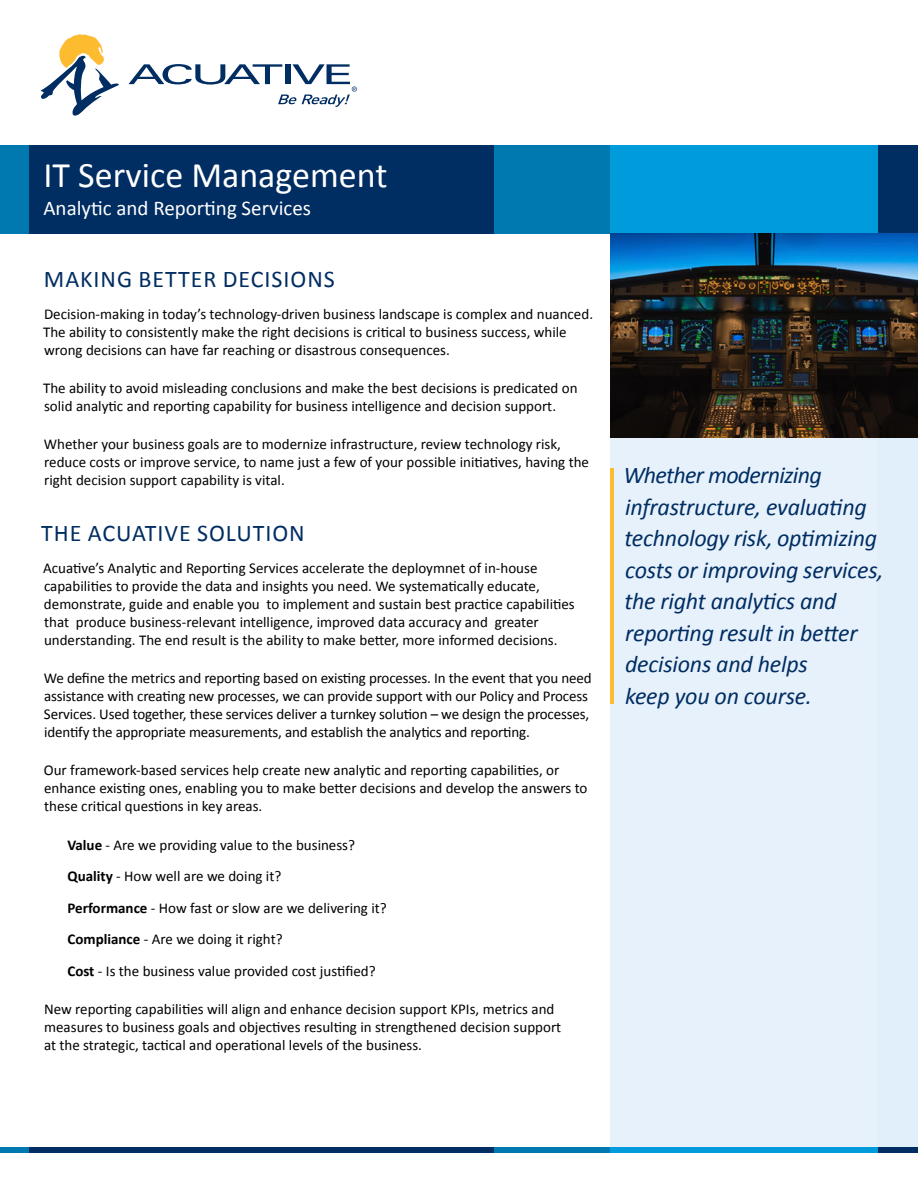
<style>
.page{position:relative;width:918px;height:1188px;background:#fff}
.page>*{position:absolute;margin:0;border:0;box-sizing:border-box;transform-origin:0 0}
.Headline{font:36px "Calibri";color:#fff}
.Pull_Quote{font:italic 24px/31.5px "Calibri";letter-spacing:-.01em;color:#002d62}
.Subheads{font:24px "Calibri";letter-spacing:.04em;color:#002d62}
.Subheads-2{font:21px "Calibri";color:#fff}
.t1{font:15px/18px "Calibri";color:#000}
.s1{font-weight:700}
</style>
<div class="page">
<div style="left:0;top:145px;width:918px;height:89px;background:#002d62"></div>
<div style="left:495px;top:145px;width:369px;height:89px;background:#0079b0"></div>
<div style="left:0;top:145px;width:28px;height:89px;background:#0079b0"></div>
<div style="left:610px;top:145px;width:268px;height:89px;background:#009bdb"></div>
<div style="left:610px;top:234px;width:308px;height:914px;background:#e6f1fb"></div>
<div style="left:878px;top:234px;width:40px;height:914px;background:#e1effa"></div>
<svg style="left:41px;top:34px;width:78px;height:82px"></svg>
<svg style="left:129px;top:64px;width:228px;height:43px"></svg>
<div style="left:0;top:1148px;width:918px;height:5px;background:#002d62"></div>
<div style="left:495px;top:1148px;width:369px;height:5px;background:#0079b0"></div>
<div style="left:0;top:1148px;width:28px;height:5px;background:#0079b0"></div>
<div style="left:610px;top:1148px;width:268px;height:5px;background:#009bdb"></div>
<img style="left:610px;top:233px;width:308px;height:204px">
<hr style="left:610px;top:468px;width:3px;height:236px;background:#fdbb30">
<p class="Headline" style="left:44px;top:153px;width:345px">IT Service Management</p>
<p class="Subheads-2" style="left:44px;top:195px;width:269px">Analytic and Reporting Services</p>
<p class="Subheads" style="left:44px;top:264px;width:292px">MAKING BETTER DECISIONS</p>
<p class="t1" style="left:43px;top:305px;width:552px">Decision-making in today’s technology-driven business landscape is complex and nuanced.<br>The ability to consistently make the right decisions is critical to business success, while wrong decisions can have far reaching or disastrous consequences.</p>
<p class="t1" style="left:43px;top:379px;width:536px">The ability to avoid misleading conclusions and make the best decisions is predicated on solid analytic and reporting capability for business intelligence and decision support.</p>
<p class="t1" style="left:44px;top:435px;width:547px">Whether your business goals are to modernize infrastructure, review technology risk, reduce costs or improve service, to name just a few of your possible initiatives, having the right decision support capability is vital.</p>
<p class="Subheads" style="left:41px;top:518px;width:265px">THE ACUATIVE SOLUTION</p>
<p class="t1" style="left:43px;top:559px;width:533px">Acuative’s Analytic and Reporting Services accelerate the deploymnet of in-house capabilities to provide the data and insights you need. We systematically educate, demonstrate, guide and enable you to implement and sustain best practice capabilities that produce business-relevant intelligence, improved data accuracy and greater understanding. The end result is the ability to make better, more informed decisions.</p>
<p class="t1" style="left:44px;top:669px;width:549px">We define the metrics and reporting based on existing processes. In the event that you need assistance with creating new processes, we can provide support with our Policy and Process Services. Used together, these services deliver a turnkey solution – we design the processes, identify the appropriate measurements, and establish the analytics and reporting.</p>
<p class="t1" style="left:44px;top:761px;width:545px">Our framework-based services help create new analytic and reporting capabilities, or enhance existing ones, enabling you to make better decisions and develop the answers to these critical questions in key areas.</p>
<p class="t1" style="left:68px;top:836px;width:289px"><span class="s1">Value</span> - Are we providing value to the business?</p>
<p class="t1" style="left:68px;top:867px;width:215px"><span class="s1">Quality</span> - How well are we doing it?</p>
<p class="t1" style="left:68px;top:899px;width:321px"><span class="s1">Performance</span> - How fast or slow are we delivering it?</p>
<p class="t1" style="left:68px;top:930px;width:217px"><span class="s1">Compliance</span> - Are we doing it right?</p>
<p class="t1" style="left:68px;top:962px;width:310px"><span class="s1">Cost</span> - Is the business value provided cost justified?</p>
<p class="t1" style="left:44px;top:1000px;width:519px">New reporting capabilities will align and enhance decision support KPIs, metrics and measures to business goals and objectives resulting in strengthened decision support at the strategic, tactical and operational levels of the business.</p>
<p class="Pull_Quote" style="left:623px;top:459px;width:262px">Whether modernizing infrastructure, evaluating technology risk, optimizing costs or improving services, the right analytics and reporting result in better decisions and helps<br>keep you on course.</p>
</div>
